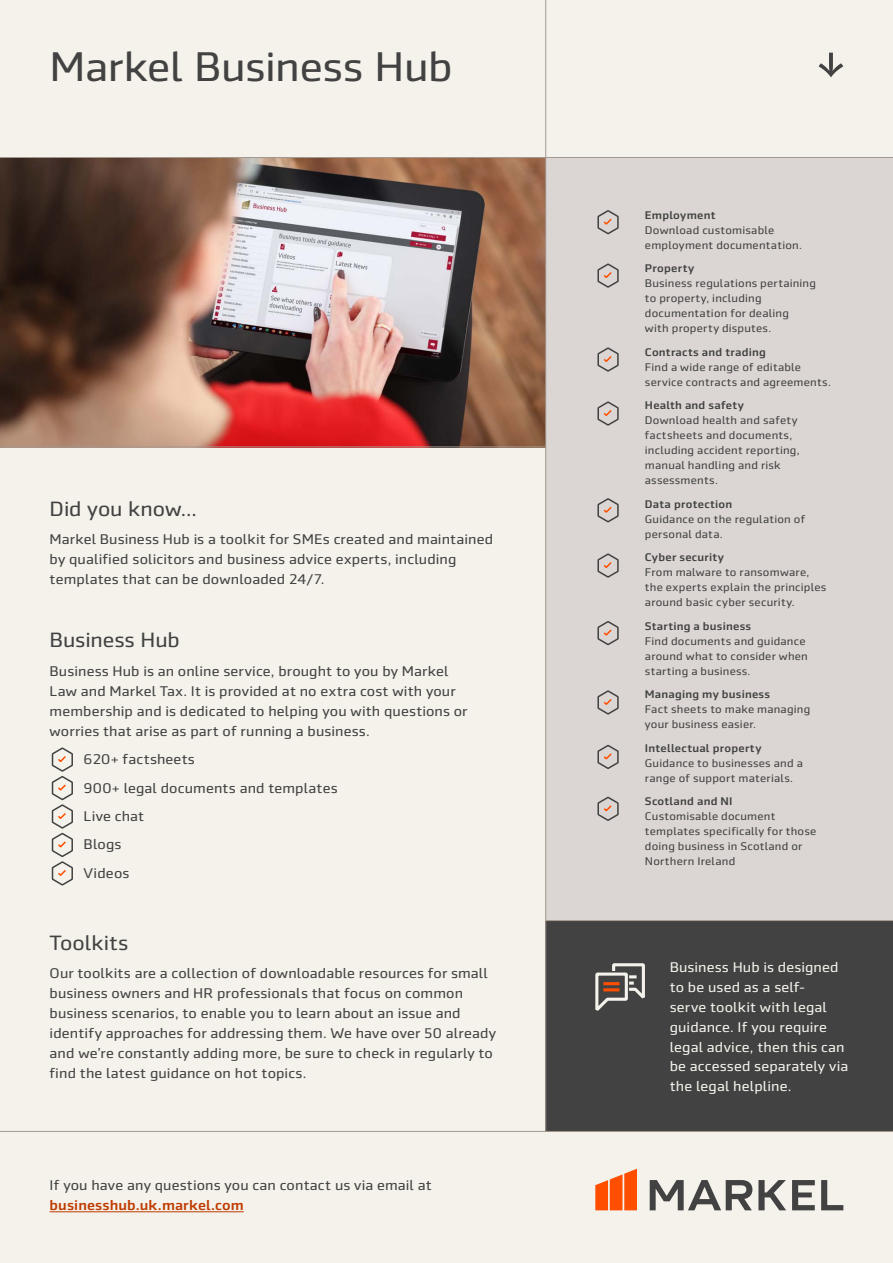
<style>
.page{position:relative;width:893px;height:1263px;background:#f4f2eb}
.page>*{position:absolute;margin:0;border:0;box-sizing:border-box;transform-origin:0 0}
.t1{font:42px "Markel Sans";letter-spacing:-.01em;color:#424242}
.t2{font:21px "Markel Sans";letter-spacing:-.005em;color:#424242}
.t3{font:14.25px/20px "Markel Sans";letter-spacing:.01em;color:#424242}
.t4{font:14.25px/20px "Markel Sans";letter-spacing:.01em;color:#f4f2eb}
.t5{font:500 14.25px "Markel Sans";letter-spacing:.01em;color:#bf3b00}
.t6{font:11.25px/15px "Markel Sans";letter-spacing:.02em;color:#424242}
.t7{font:500 11.25px "Markel Sans";letter-spacing:.02em;color:#424242}
</style>
<div class="page">
<div style="left:546px;top:158px;width:347px;height:763px;background:#dbd6d3"></div>
<div style="left:546px;top:921px;width:347px;height:210px;background:#424242"></div>
<img style="left:0;top:158px;width:545px;height:289px">
<hr style="left:0;top:157px;width:893px;height:1px;background:#a39990">
<hr style="left:0;top:447px;width:546px;height:1px;background:#a39990">
<hr style="left:545px;top:0;width:1px;height:1131px;background:#a39990">
<hr style="left:0;top:1131px;width:893px;height:1px;background:#a39990">
<hr style="left:546px;top:920px;width:347px;height:1px;background:#a39990">
<svg style="left:650px;top:1180px;width:193px;height:30px"></svg>
<svg style="left:595px;top:1169px;width:42px;height:41px"></svg>
<svg style="left:51px;top:747px;width:22px;height:139px"></svg>
<svg style="left:819px;top:53px;width:24px;height:24px"></svg>
<svg style="left:597px;top:210px;width:22px;height:25px"></svg>
<svg style="left:597px;top:263px;width:22px;height:25px"></svg>
<svg style="left:597px;top:347px;width:22px;height:25px"></svg>
<svg style="left:597px;top:401px;width:22px;height:25px"></svg>
<svg style="left:597px;top:498px;width:22px;height:25px"></svg>
<svg style="left:597px;top:553px;width:22px;height:25px"></svg>
<svg style="left:597px;top:621px;width:22px;height:25px"></svg>
<svg style="left:597px;top:690px;width:22px;height:25px"></svg>
<svg style="left:597px;top:744px;width:22px;height:25px"></svg>
<svg style="left:597px;top:796px;width:22px;height:25px"></svg>
<svg style="left:595px;top:963px;width:50px;height:48px"></svg>
<hr style="left:603px;top:988px;width:16px;height:3px;background:#ff4e00">
<hr style="left:603px;top:982px;width:16px;height:3px;background:#ff4e00">
<hr style="left:50px;top:1211px;width:194px;height:1px;background:#bf3b00">
<h1 class="t1" style="left:50px;top:44px;width:404px">Markel Business Hub</h1>
<h2 class="t2" style="left:50px;top:497px;width:149px">Did you know...</h2>
<p class="t3" style="left:50px;top:529px;width:445px">Markel Business Hub is a toolkit for SMEs created and maintained by qualified solicitors and business advice experts, including templates that can be downloaded 24/7.</p>
<h2 class="t2" style="left:50px;top:629px;width:132px">Business Hub</h2>
<p class="t3" style="left:50px;top:661px;width:419px">Business Hub is an online service, brought to you by Markel Law and Markel Tax. It is provided at no extra cost with your membership and is dedicated to helping you with questions or worries that arise as part of running a business.</p>
<p class="t3" style="left:84px;top:745px;width:256px;line-height:28.5px">620+ factsheets<br>900+ legal documents and templates<br>Live chat<br>Blogs<br>Videos</p>
<h2 class="t2" style="left:50px;top:931px;width:80px">Toolkits</h2>
<p class="t3" style="left:50px;top:963px;width:448px">Our toolkits are a collection of downloadable resources for small business owners and HR professionals that focus on common business scenarios, to enable you to learn about an issue and identify approaches for addressing them. We have over 50 already and we’re constantly adding more, be sure to check in regularly to find the latest guidance on hot topics.</p>
<p class="t3" style="left:50px;top:1175px;width:384px">If you have any questions you can contact us via email at</p>
<p class="t5" style="left:50px;top:1197px;width:196px">businesshub.uk.markel.com</p>
<p class="t7" style="left:645px;top:209px;width:72px">Employment</p>
<p class="t6" style="left:645px;top:223px;width:159px">Download customisable employment documentation.</p>
<p class="t7" style="left:645px;top:262px;width:51px">Property</p>
<p class="t6" style="left:645px;top:276px;width:173px">Business regulations pertaining to property, including documentation for dealing<br>with property disputes.</p>
<p class="t7" style="left:645px;top:346px;width:122px">Contracts and trading</p>
<p class="t6" style="left:645px;top:360px;width:188px">Find a wide range of editable service contracts and agreements.</p>
<p class="t7" style="left:645px;top:399px;width:100px">Health and safety</p>
<p class="t6" style="left:645px;top:413px;width:156px">Download health and safety factsheets and documents, including accident reporting, manual handling and risk assessments.</p>
<p class="t7" style="left:645px;top:498px;width:89px">Data protection</p>
<p class="t6" style="left:645px;top:512px;width:162px">Guidance on the regulation of personal data.</p>
<p class="t7" style="left:645px;top:551px;width:81px">Cyber security</p>
<p class="t6" style="left:645px;top:565px;width:183px">From malware to ransomware, the experts explain the principles around basic cyber security.</p>
<p class="t7" style="left:645px;top:620px;width:108px">Starting a business</p>
<p class="t6" style="left:645px;top:634px;width:164px">Find documents and guidance around what to consider when starting a business.</p>
<p class="t7" style="left:645px;top:688px;width:127px">Managing my business</p>
<p class="t6" style="left:645px;top:702px;width:167px">Fact sheets to make managing your business easier.</p>
<p class="t7" style="left:645px;top:742px;width:118px">Intellectual property</p>
<p class="t6" style="left:645px;top:756px;width:159px">Guidance to businesses and a range of support materials.</p>
<p class="t7" style="left:645px;top:795px;width:89px">Scotland and NI</p>
<p class="t6" style="left:645px;top:809px;width:173px">Customisable document templates specifically for those doing business in Scotland or<br>Northern Ireland</p>
<p class="t4" style="left:670px;top:957px;width:180px">Business Hub is designed to be used as a self-<br>serve toolkit with legal guidance. If you require legal advice, then this can be accessed separately via the legal helpline.</p>
</div>
